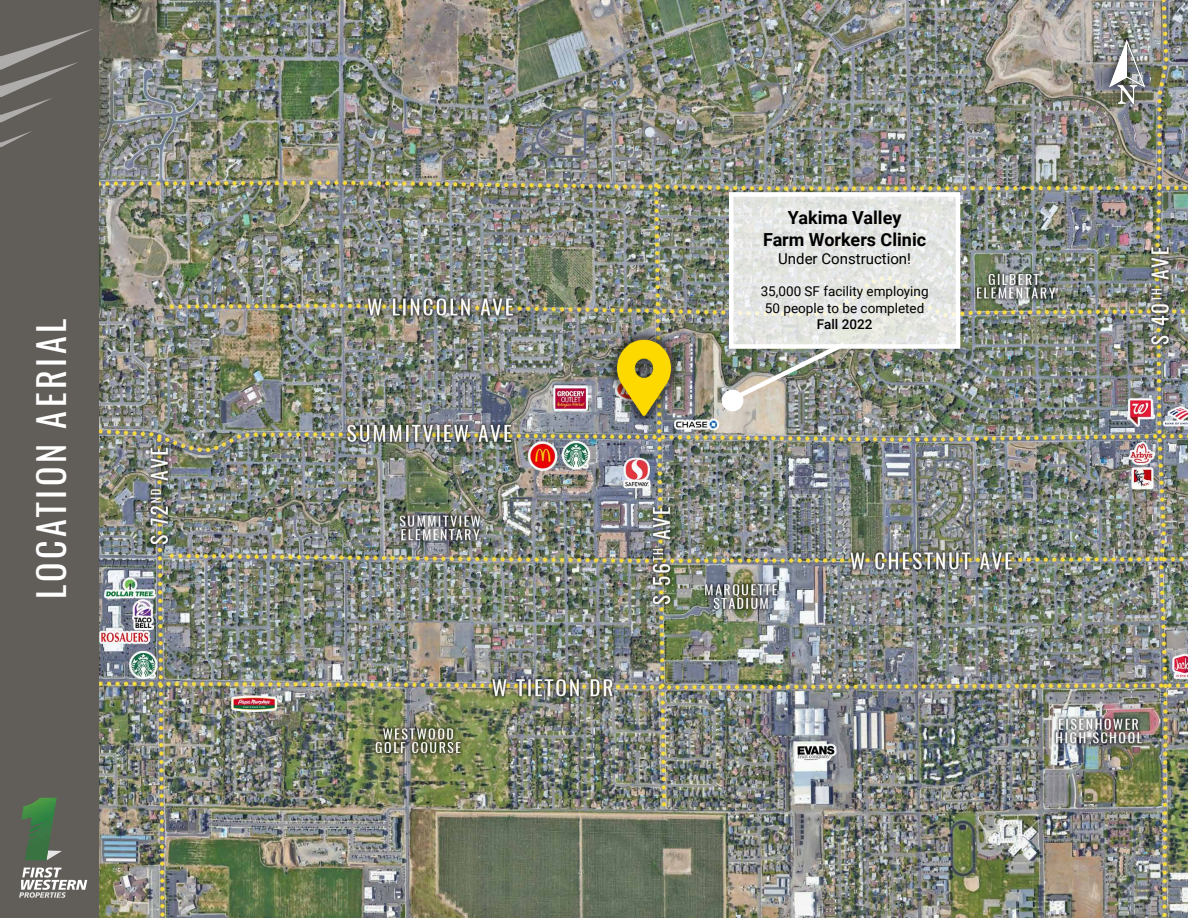
<style>
.page{position:relative;width:1188px;height:918px;background:#fff}
.page>*{position:absolute;margin:0;border:0;box-sizing:border-box;transform-origin:0 0}
.t1{font:36px "Oswald";letter-spacing:.1em;color:#fff}
.t2{font:700 18px/21.6px "Roboto";color:#000;text-align:center}
.t3{font:15px "Roboto";color:#000}
.t4{font:13.5px/16.2px "Roboto";color:#000;text-align:center}
.t5{font:500 13.5px "Roboto";color:#000}
</style>
<div class="page">
<div style="left:0;top:0;width:100px;height:918px;background:#615d59"></div>
<svg style="left:19px;top:867px;width:68px;height:31px"></svg>
<svg style="left:57px;top:850px;width:5px;height:4px"></svg>
<img style="left:21px;top:798px;width:36px;height:62px">
<svg style="left:0;top:29px;width:93px;height:94px"></svg>
<svg style="left:0;top:131px;width:32px;height:16px"></svg>
<img style="left:100px;top:0;width:1088px;height:918px">
<img style="left:606px;top:328px;width:76px;height:100px">
<img style="left:1093px;top:27px;width:68px;height:100px">
<div style="left:722px;top:390px;width:21px;height:21px;background:#fff;border-radius:50%"></div>
<img style="left:728px;top:338px;width:122px;height:67px">
<div style="left:729px;top:192px;width:231px;height:157px;border:4px solid #fff"></div>
<svg style="left:731px;top:194px;width:227px;height:152px;background:#e6e7e4"></svg>
<h1 class="t1" style="left:27px;top:599px;width:282px;rotate:-90deg">LOCATION AERIAL</h1>
<h2 class="t2" style="left:763px;top:207px;width:165px">Yakima Valley<br>Farm Workers Clinic</h2>
<p class="t3" style="left:778px;top:248px;width:134px">Under Construction!</p>
<p class="t4" style="left:761px;top:283px;width:169px">35,000 SF facility employing<br>50 people to be completed</p>
<p class="t5" style="left:817px;top:315px;width:57px">Fall 2022</p>
</div>
